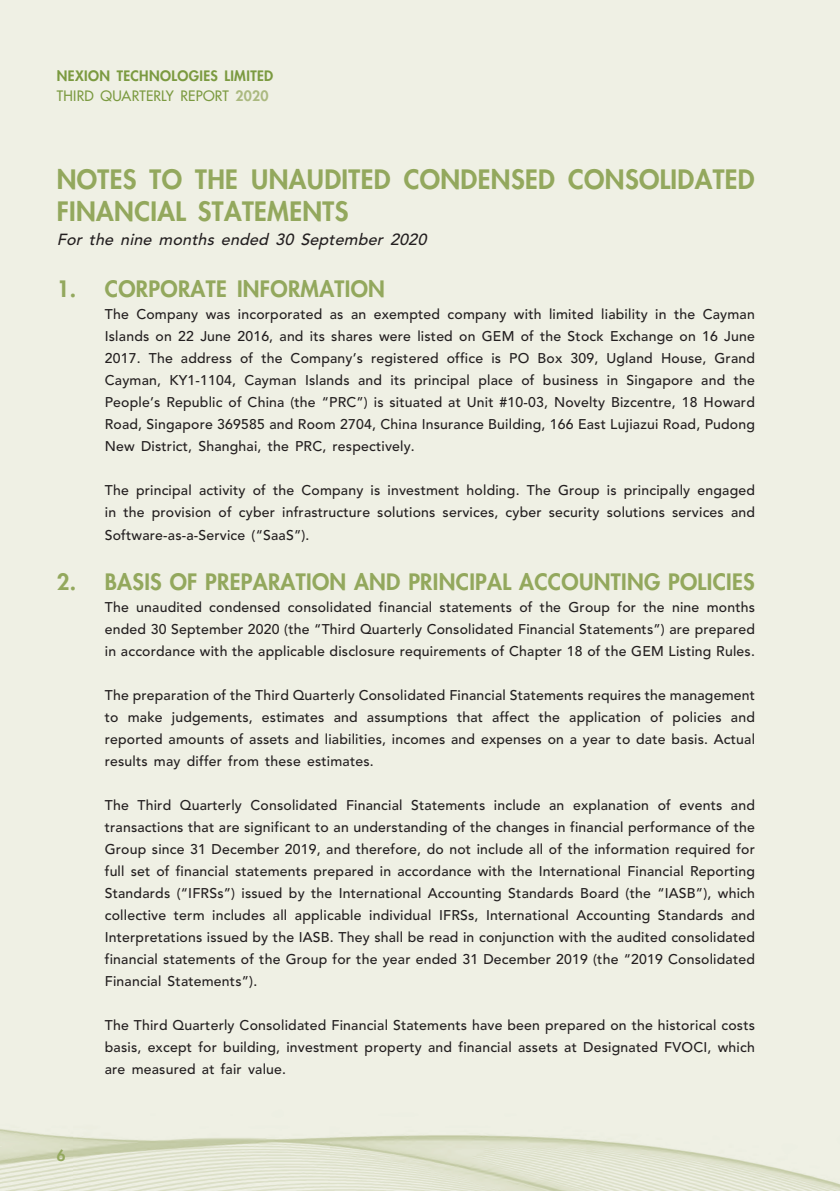
<style>
.page{position:relative;width:840px;height:1191px;background:#fff}
.page>*{position:absolute;margin:0;border:0;box-sizing:border-box;transform-origin:0 0}
._03_H1{font:800 26px/32px "Futura Std";letter-spacing:.015em;color:#93a85d}
._17_H1__Note{font:800 22px "Futura Std";letter-spacing:.015em;color:#93a85d}
._01_Body_Text{font:italic 500 16px "Avenir LT Std";color:#231f20}
.t1{font:800 15px "Futura Std";color:#93a85d}
._26___P2__Note{font:500 14px/22px "Avenir LT Std";letter-spacing:.015em;color:#231f20;text-align:justify}
.t2{font:800 14px/20px "Futura Std";letter-spacing:.03em;color:#7b9a40}
.s1{font-weight:500}
.s2{color:#abb980}
</style>
<div class="page">
<div style="left:0;top:0;width:839px;height:1191px;background:#eff0e4"></div>
<p class="t2" style="left:57px;top:66px;width:218px">NEXION TECHNOLOGIES LIMITED<br><span class="s1">THIRD QUARTERLY REPORT</span> <span class="s2">2020</span></p>
<p class="_03_H1" style="left:57px;top:164px;width:699px">NOTES TO THE UNAUDITED CONDENSED CONSOLIDATED<br>FINANCIAL STATEMENTS</p>
<p class="_01_Body_Text" style="left:57px;top:231px;width:375px">For the nine months ended 30 September 2020</p>
<p class="_17_H1__Note" style="left:57px;top:275px;width:329px">1. CORPORATE INFORMATION</p>
<p class="_26___P2__Note" style="left:105px;top:304px;width:651px">The Company was incorporated as an exempted company with limited liability in the Cayman Islands on 22 June 2016, and its shares were listed on GEM of the Stock Exchange on 16 June 2017. The address of the Company’s registered office is PO Box 309, Ugland House, Grand Cayman, KY1-1104, Cayman Islands and its principal place of business in Singapore and the People’s Republic of China (the “PRC”) is situated at Unit #10-03, Novelty Bizcentre, 18 Howard Road, Singapore 369585 and Room 2704, China Insurance Building, 166 East Lujiazui Road, Pudong New District, Shanghai, the PRC, respectively.</p>
<p class="_26___P2__Note" style="left:105px;top:480px;width:651px">The principal activity of the Company is investment holding. The Group is principally engaged in the provision of cyber infrastructure solutions services, cyber security solutions services and Software-as-a-Service (“SaaS”).</p>
<p class="_17_H1__Note" style="left:57px;top:567px;width:699px">2. BASIS OF PREPARATION AND PRINCIPAL ACCOUNTING POLICIES</p>
<p class="_26___P2__Note" style="left:105px;top:596px;width:651px">The unaudited condensed consolidated financial statements of the Group for the nine months ended 30 September 2020 (the “Third Quarterly Consolidated Financial Statements”) are prepared in accordance with the applicable disclosure requirements of Chapter 18 of the GEM Listing Rules.</p>
<p class="_26___P2__Note" style="left:105px;top:684px;width:651px">The preparation of the Third Quarterly Consolidated Financial Statements requires the management to make judgements, estimates and assumptions that affect the application of policies and reported amounts of assets and liabilities, incomes and expenses on a year to date basis. Actual results may differ from these estimates.</p>
<p class="_26___P2__Note" style="left:105px;top:794px;width:651px">The Third Quarterly Consolidated Financial Statements include an explanation of events and transactions that are significant to an understanding of the changes in financial performance of the Group since 31 December 2019, and therefore, do not include all of the information required for full set of financial statements prepared in accordance with the International Financial Reporting Standards (“IFRSs”) issued by the International Accounting Standards Board (the “IASB”), which collective term includes all applicable individual IFRSs, International Accounting Standards and Interpretations issued by the IASB. They shall be read in conjunction with the audited consolidated financial statements of the Group for the year ended 31 December 2019 (the “2019 Consolidated Financial Statements”).</p>
<p class="_26___P2__Note" style="left:105px;top:1014px;width:651px">The Third Quarterly Consolidated Financial Statements have been prepared on the historical costs basis, except for building, investment property and financial assets at Designated FVOCI, which are measured at fair value.</p>
<p class="t1" style="left:57px;top:1145px;width:10px">6</p>
</div>
